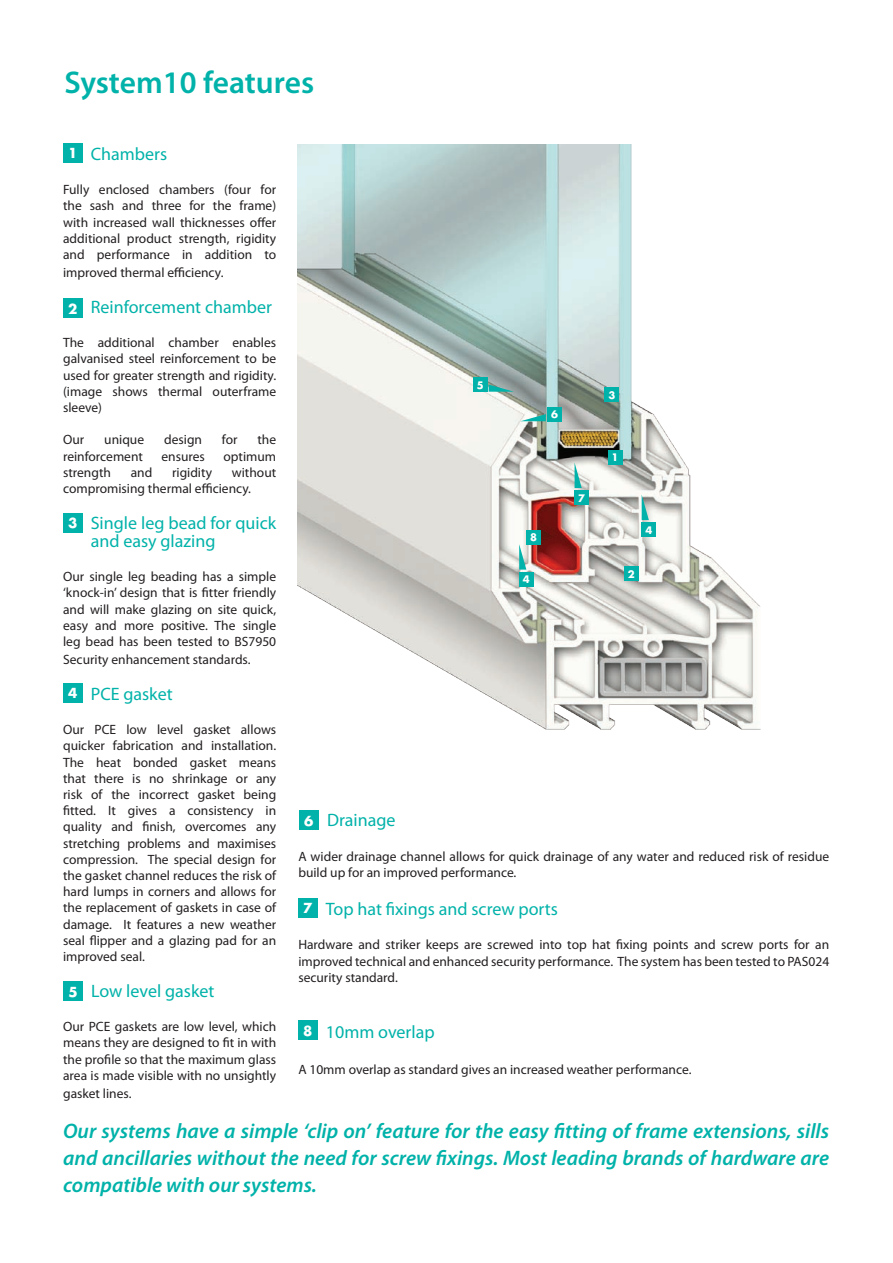
<style>
.page{position:relative;width:893px;height:1263px;background:#fff}
.page>*{position:absolute;margin:0;border:0;box-sizing:border-box;transform-origin:0 0}
.t1{font:600 31.5px "Myriad Pro";color:#00b2a9}
.t2{font:italic 600 21px/27px "Myriad Pro";color:#00b2a9;text-align:justify}
.t3{font:18px/18px "Myriad Pro";color:#00b2a9}
.t4{font:13.5px/16.2px "Myriad Pro";color:#231f20;text-align:justify}
.t5{font:700 13.5px "Futura";color:#fff}
.t6{font:700 10.05px "Futura";color:#fff}
</style>
<div class="page">
<div style="left:299px;top:811px;width:19px;height:19px;background:#00b2a9"></div>
<div style="left:298px;top:898px;width:19px;height:19px;background:#00b2a9"></div>
<div style="left:298px;top:1021px;width:19px;height:19px;background:#00b2a9"></div>
<img style="left:297px;top:144px;width:464px;height:585px">
<div style="left:519px;top:572px;width:14px;height:14px;background:#00b2a9"></div>
<div style="left:608px;top:450px;width:14px;height:14px;background:#00b2a9"></div>
<div style="left:624px;top:567px;width:15px;height:14px;background:#00b2a9"></div>
<div style="left:605px;top:388px;width:14px;height:14px;background:#00b2a9"></div>
<svg style="left:519px;top:544px;width:7px;height:26px"></svg>
<div style="left:642px;top:522px;width:14px;height:15px;background:#00b2a9"></div>
<svg style="left:642px;top:495px;width:7px;height:25px"></svg>
<div style="left:473px;top:377px;width:14px;height:15px;background:#00b2a9"></div>
<svg style="left:489px;top:384px;width:25px;height:8px"></svg>
<div style="left:575px;top:490px;width:14px;height:15px;background:#00b2a9"></div>
<svg style="left:575px;top:463px;width:7px;height:25px"></svg>
<div style="left:547px;top:407px;width:15px;height:14px;background:#00b2a9"></div>
<svg style="left:520px;top:414px;width:26px;height:7px"></svg>
<div style="left:526px;top:530px;width:15px;height:14px;background:#00b2a9"></div>
<div style="left:63px;top:143px;width:19px;height:20px;background:#00b2a9"></div>
<div style="left:63px;top:299px;width:19px;height:19px;background:#00b2a9"></div>
<div style="left:63px;top:513px;width:19px;height:19px;background:#00b2a9"></div>
<div style="left:64px;top:982px;width:19px;height:19px;background:#00b2a9"></div>
<div style="left:63px;top:683px;width:19px;height:20px;background:#00b2a9"></div>
<h1 class="t1" style="left:64px;top:63px;width:251px">System10 features</h1>
<h3 class="t3" style="left:91px;top:145px;width:78px">Chambers</h3>
<p class="t4" style="left:63px;top:181px;width:215px">Fully enclosed chambers (four for the sash and three for the frame) with increased wall thicknesses offer additional product strength, rigidity and performance in addition to</p>
<p class="t4" style="left:63px;top:264px;width:162px">improved thermal efficiency.</p>
<h3 class="t3" style="left:91px;top:298px;width:183px">Reinforcement chamber</h3>
<p class="t4" style="left:63px;top:334px;width:215px">The additional chamber enables galvanised steel reinforcement to be used for greater strength and rigidity. (image shows thermal outerframe sleeve)</p>
<p class="t4" style="left:63px;top:432px;width:23px">Our</p>
<p class="t4" style="left:104px;top:432px;width:41px">unique</p>
<p class="t4" style="left:164px;top:432px;width:39px">design</p>
<p class="t4" style="left:222px;top:432px;width:17px">for</p>
<p class="t4" style="left:258px;top:432px;width:20px">the</p>
<p class="t4" style="left:63px;top:448px;width:81px">reinforcement</p>
<p class="t4" style="left:162px;top:448px;width:45px">ensures</p>
<p class="t4" style="left:224px;top:448px;width:54px">optimum</p>
<p class="t4" style="left:63px;top:464px;width:49px">strength</p>
<p class="t4" style="left:131px;top:464px;width:23px">and</p>
<p class="t4" style="left:172px;top:464px;width:41px">rigidity</p>
<p class="t5" style="left:68px;top:144px;width:11px">1</p>
<p class="t5" style="left:68px;top:299px;width:11px">2</p>
<p class="t4" style="left:63px;top:464px;width:215px;text-indent:169px">without compromising thermal efficiency.</p>
<h3 class="t3" style="left:91px;top:514px;width:187px">Single leg bead for quick and easy glazing</h3>
<p class="t4" style="left:63px;top:568px;width:215px">Our single leg beading has a simple ‘knock-in’ design that is fitter friendly and will make glazing on site quick, easy and more positive. The single leg bead has been tested to BS7950</p>
<p class="t4" style="left:63px;top:651px;width:189px">Security enhancement standards.</p>
<h3 class="t3" style="left:91px;top:685px;width:83px">PCE gasket</h3>
<p class="t4" style="left:63px;top:721px;width:215px">Our PCE low level gasket allows quicker fabrication and installation.<br>The heat bonded gasket means that there is no shrinkage or any risk of the incorrect gasket being fitted. It gives a consistency in quality and finish, overcomes any stretching problems and maximises compression. The special design for the gasket channel reduces the risk of hard lumps in corners and allows for the replacement of gaskets in case of damage. It features a new weather seal flipper and a glazing pad for an improved seal.</p>
<h3 class="t3" style="left:91px;top:982px;width:125px">Low level gasket</h3>
<p class="t4" style="left:63px;top:1018px;width:215px">Our PCE gaskets are low level, which means they are designed to fit in with the profile so that the maximum glass area is made visible with no unsightly</p>
<p class="t4" style="left:63px;top:1085px;width:70px">gasket lines.</p>
<p class="t5" style="left:68px;top:513px;width:11px">3</p>
<p class="t5" style="left:68px;top:684px;width:11px">4</p>
<p class="t5" style="left:69px;top:982px;width:11px">5</p>
<p class="t6" style="left:477px;top:378px;width:8px">5</p>
<p class="t6" style="left:551px;top:407px;width:8px">6</p>
<p class="t6" style="left:530px;top:530px;width:8px">8</p>
<p class="t6" style="left:523px;top:572px;width:8px">4</p>
<p class="t6" style="left:578px;top:491px;width:8px">7</p>
<p class="t6" style="left:608px;top:388px;width:8px">3</p>
<p class="t6" style="left:612px;top:451px;width:8px">1</p>
<p class="t6" style="left:645px;top:523px;width:8px">4</p>
<p class="t6" style="left:628px;top:567px;width:8px">2</p>
<h3 class="t3" style="left:327px;top:811px;width:70px">Drainage</h3>
<p class="t4" style="left:298px;top:848px;width:532px">A wider drainage channel allows for quick drainage of any water and reduced risk of residue build up for an improved performance.</p>
<p class="t5" style="left:304px;top:811px;width:11px">6</p>
<h3 class="t3" style="left:326px;top:900px;width:234px">Top hat fixings and screw ports</h3>
<p class="t4" style="left:298px;top:936px;width:532px">Hardware and striker keeps are screwed into top hat fixing points and screw ports for an improved technical and enhanced security performance. The system has been tested to PAS024 security standard.</p>
<p class="t5" style="left:303px;top:899px;width:11px">7</p>
<h3 class="t3" style="left:326px;top:1022px;width:110px">10mm overlap</h3>
<p class="t4" style="left:298px;top:1061px;width:395px">A 10mm overlap as standard gives an increased weather performance.</p>
<p class="t5" style="left:303px;top:1021px;width:11px">8</p>
<h2 class="t2" style="left:63px;top:1117px;width:768px">Our systems have a simple ‘clip on’ feature for the easy fitting of frame extensions, sills and ancillaries without the need for screw fixings. Most leading brands of hardware are compatible with our systems.</h2>
</div>
